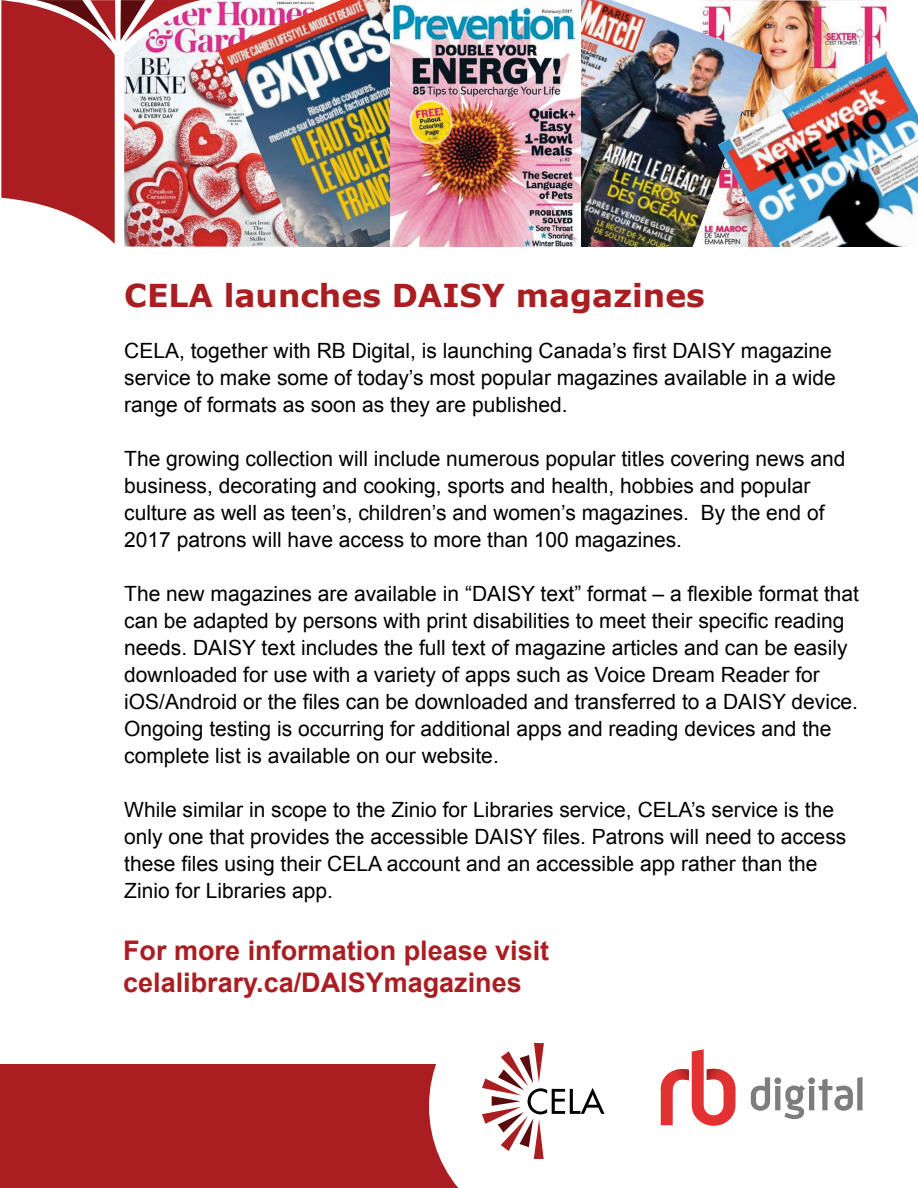
<style>
.page{position:relative;width:918px;height:1188px;background:#fff}
.page>*{position:absolute;margin:0;border:0;box-sizing:border-box;transform-origin:0 0}
.t1{font:700 31.5px "Verdana";color:#aa1e22}
.t2{font:700 27px/32.4px "Arial";color:#aa1e22}
.t3{font:21px/27px "Arial";color:#000}
</style>
<div class="page">
<svg style="left:1px;top:0;width:123px;height:244px"></svg>
<img style="left:124px;top:0;width:94px;height:247px">
<div style="left:0;top:1064px;width:623px;height:124px;background:#aa1e22"></div>
<div style="left:429px;top:1042px;width:232px;height:146px;background:#fff"></div>
<svg style="left:482px;top:1043px;width:123px;height:116px"></svg>
<svg style="left:661px;top:1049px;width:202px;height:77px"></svg>
<img style="left:762px;top:0;width:127px;height:54px">
<img style="left:218px;top:0;width:172px;height:247px">
<img style="left:580px;top:0;width:182px;height:247px">
<img style="left:390px;top:0;width:190px;height:247px">
<img style="left:718px;top:54px;width:200px;height:193px">
<h1 class="t1" style="left:124px;top:275px;width:582px">CELA launches DAISY magazines</h1>
<p class="t3" style="left:124px;top:337px;width:713px">CELA, together with RB Digital, is launching Canada’s first DAISY magazine service to make some of today’s most popular magazines available in a wide range of formats as soon as they are published.</p>
<p class="t3" style="left:124px;top:445px;width:723px">The growing collection will include numerous popular titles covering news and business, decorating and cooking, sports and health, hobbies and popular culture as well as teen’s, children’s and women’s magazines. By the end of 2017 patrons will have access to more than 100 magazines.</p>
<p class="t3" style="left:124px;top:580px;width:736px">The new magazines are available in “DAISY text” format – a flexible format that can be adapted by persons with print disabilities to meet their specific reading needs. DAISY text includes the full text of magazine articles and can be easily downloaded for use with a variety of apps such as Voice Dream Reader for iOS/Android or the files can be downloaded and transferred to a DAISY device.<br>Ongoing testing is occurring for additional apps and reading devices and the complete list is available on our website.</p>
<p class="t3" style="left:124px;top:796px;width:724px">While similar in scope to the Zinio for Libraries service, CELA’s service is the only one that provides the accessible DAISY files. Patrons will need to access these files using their CELA account and an accessible app rather than the Zinio for Libraries app.</p>
<p class="t2" style="left:123px;top:935px;width:428px">For more information please visit celalibrary.ca/DAISYmagazines</p>
</div>
